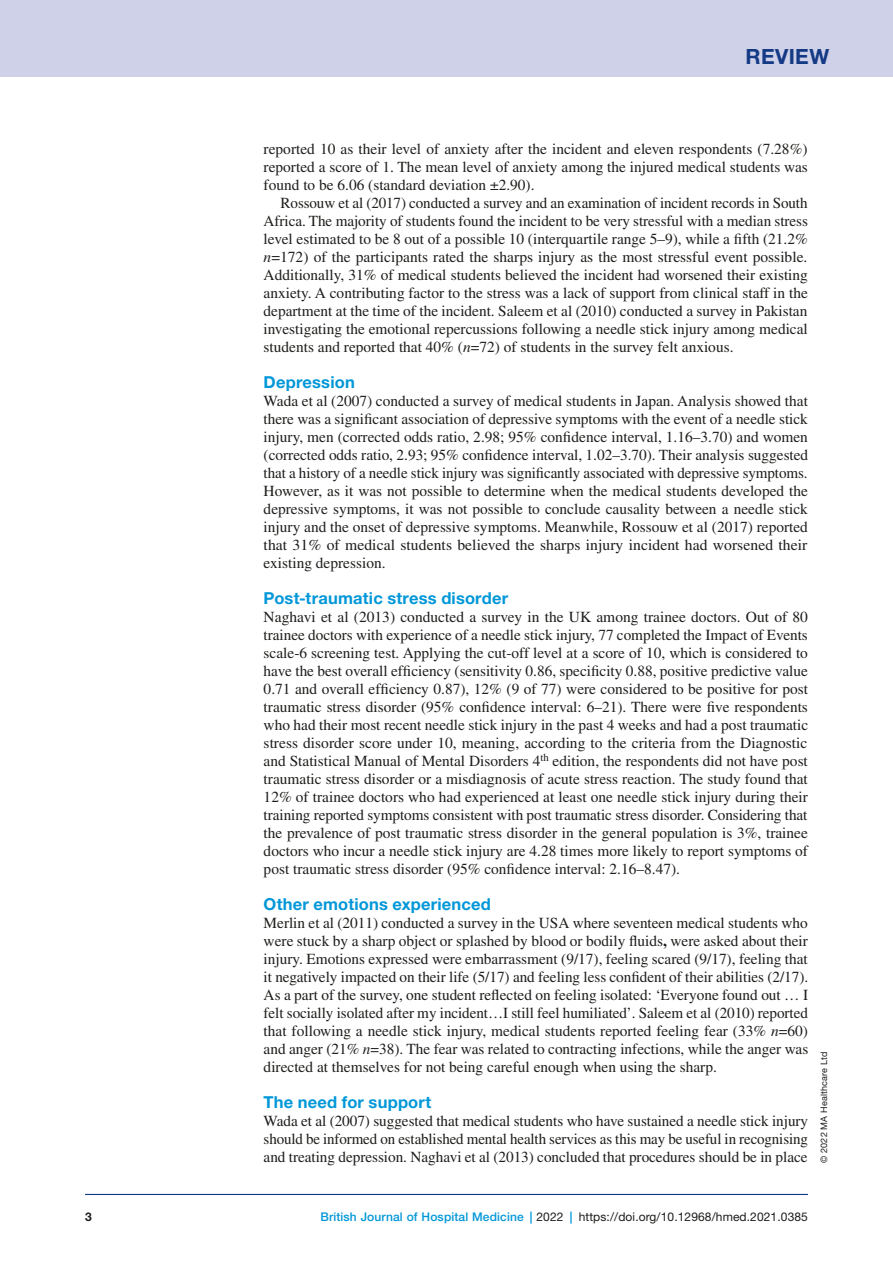
<style>
.page{position:relative;width:893px;height:1263px;background:#fff}
.page>*{position:absolute;margin:0;border:0;box-sizing:border-box;transform-origin:0 0}
.t1{font:700 21px "Helvetica Neue LT Std";letter-spacing:.015em;color:#143a85}
.t2{font:700 16.5px "Helvetica Neue LT Std";letter-spacing:.01em;color:#0097d8}
.t3{font:15.3px/18px "Times LT Std";color:#1d1d1b;text-align:justify}
.t4{font:12px "Helvetica Neue LT Std";letter-spacing:.01em;color:#1d1d1b}
.t5{font:700 12px "Helvetica Neue LT Std";color:#1d1d1b}
.t6{font:9px "Helvetica Neue LT Std";letter-spacing:.02em;color:#1d1d1b}
.s1{font-style:italic}
.s2{font-weight:700}
.s3{font-weight:500;color:#0097d8}
</style>
<div class="page">
<hr style="left:85px;top:1194px;width:723px;height:1px;background:#143a85">
<div style="left:0;top:0;width:893px;height:77px;background:#ced1e8"></div>
<h1 class="t1" style="left:746px;top:43px;width:85px">Review</h1>
<p class="t3" style="left:264px;top:140px;width:546px">reported 10 as their level of anxiety after the incident and eleven respondents (7.28%) reported a score of 1. The mean level of anxiety among the injured medical students was found to be 6.06 (standard deviation ±2.90).</p>
<p class="t3" style="left:264px;top:194px;width:546px;text-indent:17px">Rossouw et al (2017) conducted a survey and an examination of incident records in South Africa. The majority of students found the incident to be very stressful with a median stress level estimated to be 8 out of a possible 10 (interquartile range 5–9), while a fifth (21.2% <span class="s1">n</span>=172) of the participants rated the sharps injury as the most stressful event possible.<br>Additionally, 31% of medical students believed the incident had worsened their existing anxiety. A contributing factor to the stress was a lack of support from clinical staff in the department at the time of the incident. Saleem et al (2010) conducted a survey in Pakistan investigating the emotional repercussions following a needle stick injury among medical students and reported that 40% (<span class="s1">n</span>=72) of students in the survey felt anxious.</p>
<p class="t2" style="left:264px;top:372px;width:93px">Depression</p>
<p class="t3" style="left:264px;top:392px;width:546px">Wada et al (2007) conducted a survey of medical students in Japan. Analysis showed that there was a significant association of depressive symptoms with the event of a needle stick injury, men (corrected odds ratio, 2.98; 95% confidence interval, 1.16–3.70) and women (corrected odds ratio, 2.93; 95% confidence interval, 1.02–3.70). Their analysis suggested that a history of a needle stick injury was significantly associated with depressive symptoms.<br>However, as it was not possible to determine when the medical students developed the depressive symptoms, it was not possible to conclude causality between a needle stick injury and the onset of depressive symptoms. Meanwhile, Rossouw et al (2017) reported that 31% of medical students believed the sharps injury incident had worsened their existing depression.</p>
<p class="t2" style="left:264px;top:588px;width:246px">Post-traumatic stress disorder</p>
<p class="t3" style="left:264px;top:608px;width:546px">Naghavi et al (2013) conducted a survey in the UK among trainee doctors. Out of 80 trainee doctors with experience of a needle stick injury, 77 completed the Impact of Events scale-6 screening test. Applying the cut-off level at a score of 10, which is considered to have the best overall efficiency (sensitivity 0.86, specificity 0.88, positive predictive value 0.71 and overall efficiency 0.87), 12% (9 of 77) were considered to be positive for post traumatic stress disorder (95% confidence interval: 6–21). There were five respondents who had their most recent needle stick injury in the past 4 weeks and had a post traumatic stress disorder score under 10, meaning, according to the criteria from the Diagnostic and Statistical Manual of Mental Disorders 4<sup>th</sup> edition, the respondents did not have post traumatic stress disorder or a misdiagnosis of acute stress reaction. The study found that 12% of trainee doctors who had experienced at least one needle stick injury during their training reported symptoms consistent with post traumatic stress disorder. Considering that the prevalence of post traumatic stress disorder in the general population is 3%, trainee doctors who incur a needle stick injury are 4.28 times more likely to report symptoms of post traumatic stress disorder (95% confidence interval: 2.16–8.47).</p>
<p class="t2" style="left:264px;top:894px;width:229px">Other emotions experienced</p>
<p class="t3" style="left:264px;top:914px;width:546px">Merlin et al (2011) conducted a survey in the USA where seventeen medical students who were stuck by a sharp object or splashed by blood or bodily fluids<span class="s2">,</span> were asked about their injury. Emotions expressed were embarrassment (9/17), feeling scared (9/17), feeling that it negatively impacted on their life (5/17) and feeling less confident of their abilities (2/17).<br>As a part of the survey, one student reflected on feeling isolated: ‘Everyone found out … I felt socially isolated after my incident…I still feel humiliated’. Saleem et al (2010) reported that following a needle stick injury, medical students reported feeling fear (33% <span class="s1">n</span>=60) and anger (21% <span class="s1">n</span>=38). The fear was related to contracting infections, while the anger was directed at themselves for not being careful enough when using the sharp.</p>
<p class="t2" style="left:264px;top:1092px;width:169px">The need for support</p>
<p class="t3" style="left:264px;top:1112px;width:546px">Wada et al (2007) suggested that medical students who have sustained a needle stick injury should be informed on established mental health services as this may be useful in recognising and treating depression. Naghavi et al (2013) concluded that procedures should be in place</p>
<p class="t6" style="left:818px;top:1163px;width:113px;rotate:-90deg">© 2022 MA Healthcare Ltd</p>
<p class="t5" style="left:85px;top:1209px;width:8px">3</p>
<p class="t4" style="left:320px;top:1209px;width:489px"><span class="s3">British Journal of Hospital Medicine |</span> 2022 <span class="s3">|</span> https://doi.org/10.12968/hmed.2021.0385</p>
</div>
